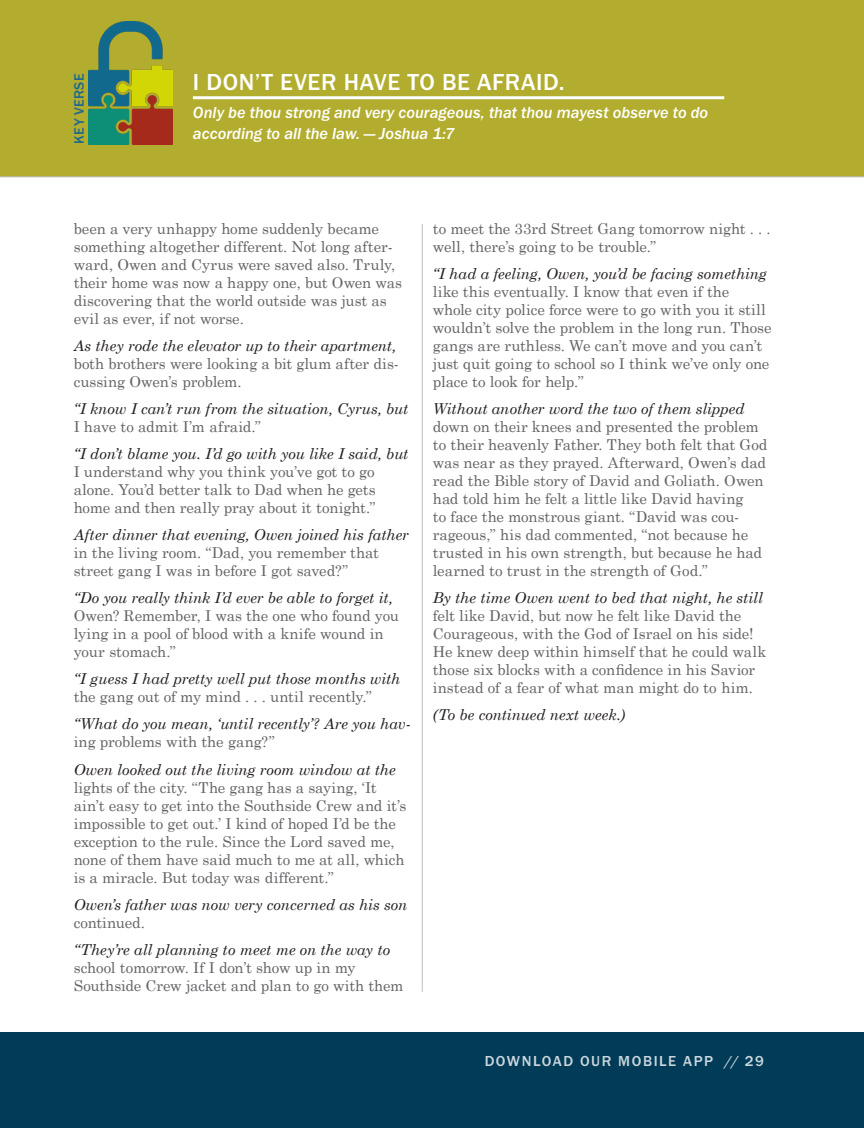
<style>
.page{position:relative;width:864px;height:1128px;background:#fff}
.page>*{position:absolute;margin:0;border:0;box-sizing:border-box;transform-origin:0 0}
.t1{font:500 24px "Franklin Gothic URW";letter-spacing:.025em;color:#fff}
.Article_-_Memory_Ver{font:16.5px/21px "Franklin Gothic URW Med Ita";color:#fff}
.Article_-_Copy{font:15px/18px "Century Schoolbook";letter-spacing:-.005em;color:#636366}
.Article_-_Copy-2{font:italic 15px/18px "Century Schoolbook";letter-spacing:-.005em;color:#231f20}
.t2{font:500 15px "Franklin Gothic URW";letter-spacing:.105em;color:#fff}
.t3{font:500 14.1px "Franklin Gothic URW";letter-spacing:.02em;color:#1c698e}
.s1{font-style:italic;color:#231f20}
.s2{font-style:normal;color:#636366}
.s3{font-family:"Franklin Gothic URW Med Ita";font-weight:400}
</style>
<div class="page">
<div style="left:0;top:0;width:864px;height:177px;background:#b2ad2e"></div>
<img style="left:88px;top:22px;width:84px;height:122px">
<hr style="left:193px;top:96px;width:531px;height:3px;background:#fff">
<hr style="left:0;top:176px;width:864px;height:1px;background:#bcbdc0">
<hr style="left:422px;top:224px;width:1px;height:767px;background:#bcbdc0">
<div style="left:0;top:1031px;width:864px;height:96px;background:#003b57"></div>
<p class="t3" style="left:71px;top:144px;width:71px;rotate:-90deg">KEY VERSE</p>
<p class="t1" style="left:193px;top:67px;width:373px">I DON’T EVER HAVE TO BE AFRAID.</p>
<p class="Article_-_Memory_Ver" style="left:193px;top:102px;width:517px">Only be thou strong and very courageous, that thou mayest observe to do according to all the law. — Joshua 1:7</p>
<p class="Article_-_Copy" style="left:74px;top:218px;width:330px">been a very unhappy home suddenly became something altogether different. Not long after&shy;ward, Owen and Cyrus were saved also. Truly, their home was now a happy one, but Owen was discovering that the world outside was just as evil as ever, if not worse.</p>
<p class="Article_-_Copy" style="left:74px;top:335px;width:327px"><span class="s1">As they rode the elevator up to their apartment, </span>both brothers were looking a bit glum after dis&shy;cussing Owen’s problem.</p>
<p class="Article_-_Copy-2" style="left:74px;top:399px;width:336px">“I know I can’t run from the situation, Cyrus, but<br><span class="s2">I have to admit I’m afraid.”</span></p>
<p class="Article_-_Copy" style="left:74px;top:443px;width:336px"><span class="s1">“I don’t blame you. I’d go with you like I said, but </span>I understand why you think you’ve got to go alone. You’d better talk to Dad when he gets home and then really pray about it tonight.”</p>
<p class="Article_-_Copy" style="left:74px;top:524px;width:337px"><span class="s1">After dinner that evening, Owen joined his father </span>in the living room. “Dad, you remember that street gang I was in before I got saved?”</p>
<p class="Article_-_Copy" style="left:74px;top:587px;width:327px"><span class="s1">“Do you really think I’d ever be able to forget it, </span>Owen? Remember, I was the one who found you lying in a pool of blood with a knife wound in your stomach.”</p>
<p class="Article_-_Copy-2" style="left:74px;top:669px;width:328px">“I guess I had pretty well put those months with <span class="s2">the gang out of my mind . . . until recently.”</span></p>
<p class="Article_-_Copy-2" style="left:74px;top:714px;width:338px">“What do you mean, ‘until recently’? Are you hav&shy;<span class="s2">ing problems with the gang?”</span></p>
<p class="Article_-_Copy" style="left:74px;top:758px;width:334px"><span class="s1">Owen looked out the living room window at the </span>lights of the city. “The gang has a saying, ‘It ain’t easy to get into the Southside Crew and it’s impossible to get out.’ I kind of hoped I’d be the exception to the rule. Since the Lord saved me, none of them have said much to me at all, which is a miracle. But today was different.”</p>
<p class="Article_-_Copy-2" style="left:74px;top:894px;width:335px">Owen’s father was now very concerned as his son <span class="s2">continued.</span></p>
<p class="Article_-_Copy" style="left:74px;top:938px;width:331px"><span class="s1">“They’re all planning to meet me on the way to </span>school tomorrow. If I don’t show up in my<br>Southside Crew jacket and plan to go with them</p>
<p class="Article_-_Copy" style="left:433px;top:218px;width:339px">to meet the 33rd Street Gang tomorrow night . . . well, there’s going to be trouble.”</p>
<p class="Article_-_Copy" style="left:433px;top:263px;width:340px"><span class="s1">“I had a feeling, Owen, you’d be facing something </span>like this eventually. I know that even if the whole city police force were to go with you it still wouldn’t solve the problem in the long run. Those gangs are ruthless. We can’t move and you can’t just quit going to school so I think we’ve only one place to look for help.”</p>
<p class="Article_-_Copy" style="left:433px;top:398px;width:336px"><span class="s1">Without another word the two of them slipped </span>down on their knees and presented the problem to their heavenly Father. They both felt that God was near as they prayed. Afterward, Owen’s dad read the Bible story of David and Goliath. Owen had told him he felt a little like David having<br>to face the monstrous giant. “David was cou&shy;rageous,” his dad commented, “not because he trusted in his own strength, but because he had learned to trust in the strength of God.”</p>
<p class="Article_-_Copy" style="left:433px;top:587px;width:335px"><span class="s1">By the time Owen went to bed that night, he still </span>felt like David, but now he felt like David the Courageous, with the God of Israel on his side!<br>He knew deep within himself that he could walk those six blocks with a confidence in his Savior instead of a fear of what man might do to him.</p>
<p class="Article_-_Copy-2" style="left:433px;top:705px;width:194px">(To be continued next week.)</p>
<p class="t2" style="left:484px;top:1051px;width:281px">DOWNLOAD OUR MOBILE APP <span class="s3">//</span> 29</p>
</div>
